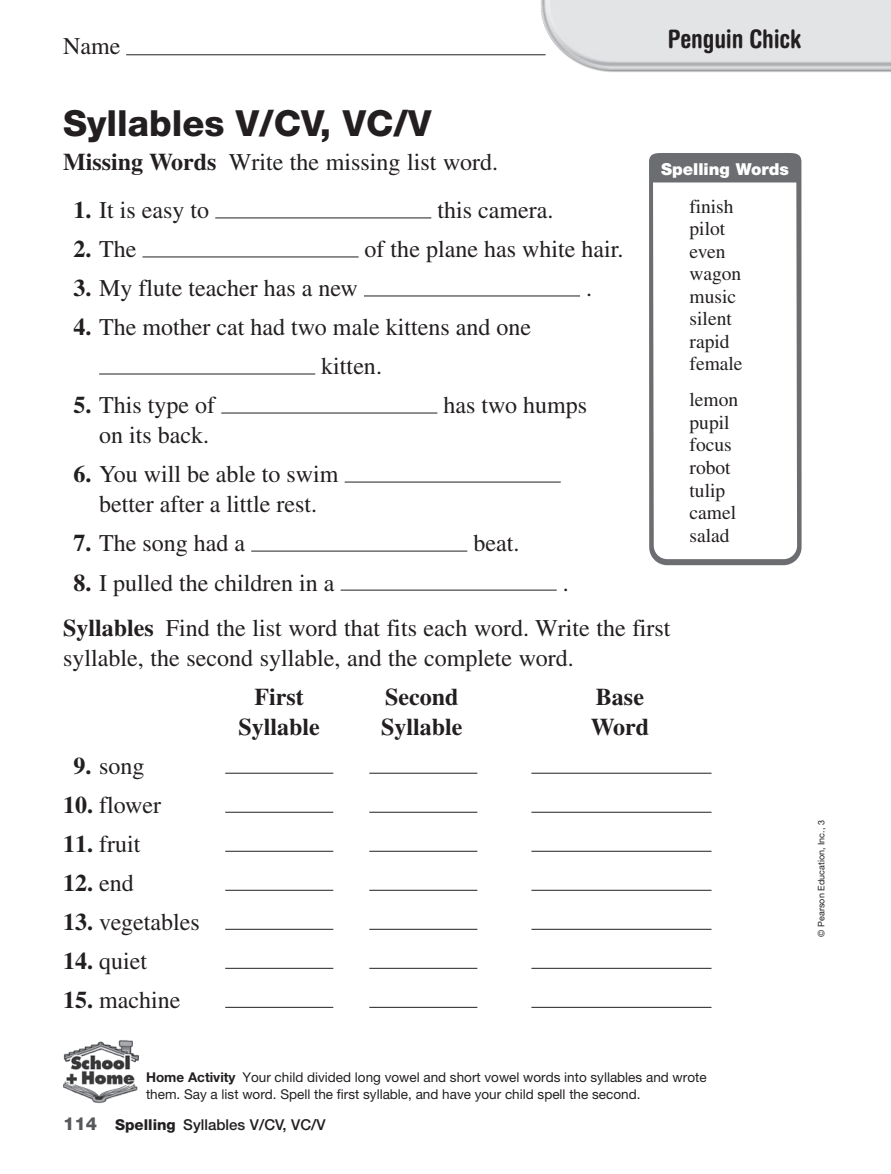
<style>
.page{position:relative;width:891px;height:1174px;background:#fff}
.page>*{position:absolute;margin:0;border:0;box-sizing:border-box;transform-origin:0 0}
.t1{font:800 36px "Helvetica Neue";color:#231f20}
.t2{font:700 condensed 25.5px "Helvetica Rounded LT Std";letter-spacing:-.01em;color:#231f20}
.t3{font:24px/39px "Times";color:#231f20}
.t4{font:700 24px "Times";color:#231f20}
.t5{font:19.5px/22.5px "Times";color:#231f20}
.t6{font:900 16.5px "Helvetica Neue";color:#fff}
.t7{font:500 15px "Helvetica Neue LT Std";color:#231f20}
.t8{font:13.5px/16.5px "SF Helv Neue";color:#231f20}
.t9{font:9px "Helvetica Neue LT Std";color:#231f20}
.s1{font-weight:700}
.s2{font-weight:400}
.s3{font-weight:800;font-size:18px;color:#57585a}
.s4{font-weight:800}
</style>
<div class="page">
<img style="left:528px;top:0;width:362px;height:72px">
<hr style="left:215px;top:217px;width:216px;height:1px;background:#231f20">
<hr style="left:142px;top:256px;width:216px;height:1px;background:#231f20">
<hr style="left:364px;top:295px;width:216px;height:1px;background:#231f20">
<hr style="left:99px;top:373px;width:216px;height:1px;background:#231f20">
<hr style="left:221px;top:412px;width:216px;height:1px;background:#231f20">
<hr style="left:344px;top:481px;width:216px;height:1px;background:#231f20">
<hr style="left:251px;top:550px;width:216px;height:1px;background:#231f20">
<hr style="left:340px;top:589px;width:216px;height:1px;background:#231f20">
<hr style="left:225px;top:772px;width:108px;height:1px;background:#231f20">
<hr style="left:369px;top:772px;width:108px;height:1px;background:#231f20">
<hr style="left:531px;top:772px;width:180px;height:1px;background:#231f20">
<hr style="left:225px;top:811px;width:108px;height:1px;background:#231f20">
<hr style="left:369px;top:811px;width:108px;height:1px;background:#231f20">
<hr style="left:531px;top:811px;width:180px;height:1px;background:#231f20">
<hr style="left:225px;top:850px;width:108px;height:1px;background:#231f20">
<hr style="left:369px;top:850px;width:108px;height:1px;background:#231f20">
<hr style="left:531px;top:850px;width:180px;height:1px;background:#231f20">
<hr style="left:225px;top:889px;width:108px;height:1px;background:#231f20">
<hr style="left:369px;top:889px;width:108px;height:1px;background:#231f20">
<hr style="left:531px;top:889px;width:180px;height:1px;background:#231f20">
<hr style="left:225px;top:928px;width:108px;height:1px;background:#231f20">
<hr style="left:369px;top:928px;width:108px;height:1px;background:#231f20">
<hr style="left:531px;top:928px;width:180px;height:1px;background:#231f20">
<hr style="left:225px;top:967px;width:108px;height:1px;background:#231f20">
<hr style="left:369px;top:967px;width:108px;height:1px;background:#231f20">
<hr style="left:531px;top:967px;width:180px;height:1px;background:#231f20">
<hr style="left:225px;top:1006px;width:108px;height:1px;background:#231f20">
<hr style="left:369px;top:1006px;width:108px;height:1px;background:#231f20">
<hr style="left:531px;top:1006px;width:180px;height:1px;background:#231f20">
<hr style="left:126px;top:54px;width:419px;height:1px;background:#231f20">
<img style="left:63px;top:1040px;width:76px;height:64px">
<svg style="left:649px;top:153px;width:152px;height:412px"></svg>
<p class="t3" style="left:63px;top:27px;width:59px">Name</p>
<p class="t2" style="left:667px;top:23px;width:135px">Penguin Chick</p>
<p class="t1" style="left:63px;top:101px;width:370px">Syllables V/CV, VC/V</p>
<p class="t3" style="left:63px;top:143px;width:436px"><span class="s1">Missing Words</span> Write the missing list word.</p>
<p class="t3" style="left:74px;top:191px;width:137px"><span class="s1">1.</span> It is easy to</p>
<p class="t3" style="left:437px;top:191px;width:117px">this camera.</p>
<p class="t3" style="left:74px;top:230px;width:64px"><span class="s1">2.</span> The</p>
<p class="t3" style="left:364px;top:230px;width:260px">of the plane has white hair.</p>
<p class="t3" style="left:74px;top:269px;width:286px"><span class="s1">3.</span> My flute teacher has a new</p>
<p class="t6" style="left:661px;top:159px;width:129px">Spelling Words</p>
<p class="t5" style="left:689px;top:195px;width:55px">finish pilot even wagon music silent rapid female</p>
<p class="t5" style="left:689px;top:388px;width:50px">lemon pupil focus robot tulip camel salad</p>
<p class="t3" style="left:586px;top:269px;width:7px">.</p>
<p class="t3" style="left:321px;top:308px;width:211px;text-indent:-248px"><span class="s1">4.</span> The mother cat had two male kittens and one kitten.</p>
<p class="t3" style="left:74px;top:386px;width:143px"><span class="s1">5.</span> This type of</p>
<p class="t3" style="left:443px;top:386px;width:145px">has two humps</p>
<p class="t3" style="left:99px;top:416px;width:111px">on its back.</p>
<p class="t3" style="left:74px;top:459px;width:266px;line-height:30px;text-align:center"><span class="s1">6.</span> You will be able to swim better after a little rest.</p>
<p class="t3" style="left:74px;top:524px;width:173px"><span class="s1">7.</span> The song had a</p>
<p class="t3" style="left:473px;top:524px;width:47px">beat.</p>
<p class="t3" style="left:74px;top:563px;width:262px"><span class="s1">8.</span> I pulled the children in a</p>
<p class="t3" style="left:63px;top:560px;width:609px;line-height:45px;text-indent:499px">.<br><span class="s1">Syllables</span> Find the list word that fits each word. Write the first</p>
<p class="t3" style="left:254px;top:638px;width:321px;text-indent:-191px">syllable, the second syllable, and the complete word.<br><span class="s1">First</span></p>
<p class="t4" style="left:385px;top:682px;width:75px">Second</p>
<p class="t4" style="left:596px;top:682px;width:49px">Base</p>
<p class="t3" style="left:74px;top:746px;width:72px"><span class="s1">9.</span> song</p>
<p class="t3" style="left:63px;top:785px;width:100px"><span class="s1">10.</span> flower</p>
<p class="t3" style="left:63px;top:824px;width:79px"><span class="s1">11.</span> fruit</p>
<p class="t4" style="left:63px;top:868px;width:72px">12. <span class="s2">end</span></p>
<p class="t3" style="left:63px;top:902px;width:138px"><span class="s1">13.</span> vegetables</p>
<p class="t3" style="left:63px;top:941px;width:85px"><span class="s1">14.</span> quiet</p>
<p class="t3" style="left:63px;top:980px;width:119px"><span class="s1">15.</span> machine</p>
<p class="t4" style="left:238px;top:712px;width:83px">Syllable</p>
<p class="t4" style="left:381px;top:712px;width:83px">Syllable</p>
<p class="t4" style="left:590px;top:712px;width:60px">Word</p>
<p class="t9" style="left:815px;top:936px;width:118px;rotate:-90deg">© Pearson Education, Inc., 3</p>
<p class="t8" style="left:146px;top:1068px;width:562px"><span class="s1">Home Activity</span> Your child divided long vowel and short vowel words into syllables and wrote them. Say a list word. Spell the first syllable, and have your child spell the second.</p>
<p class="t7" style="left:63px;top:1115px;width:264px"><span class="s3">114</span> <span class="s4">Spelling</span> Syllables V/CV, VC/V</p>
</div>
